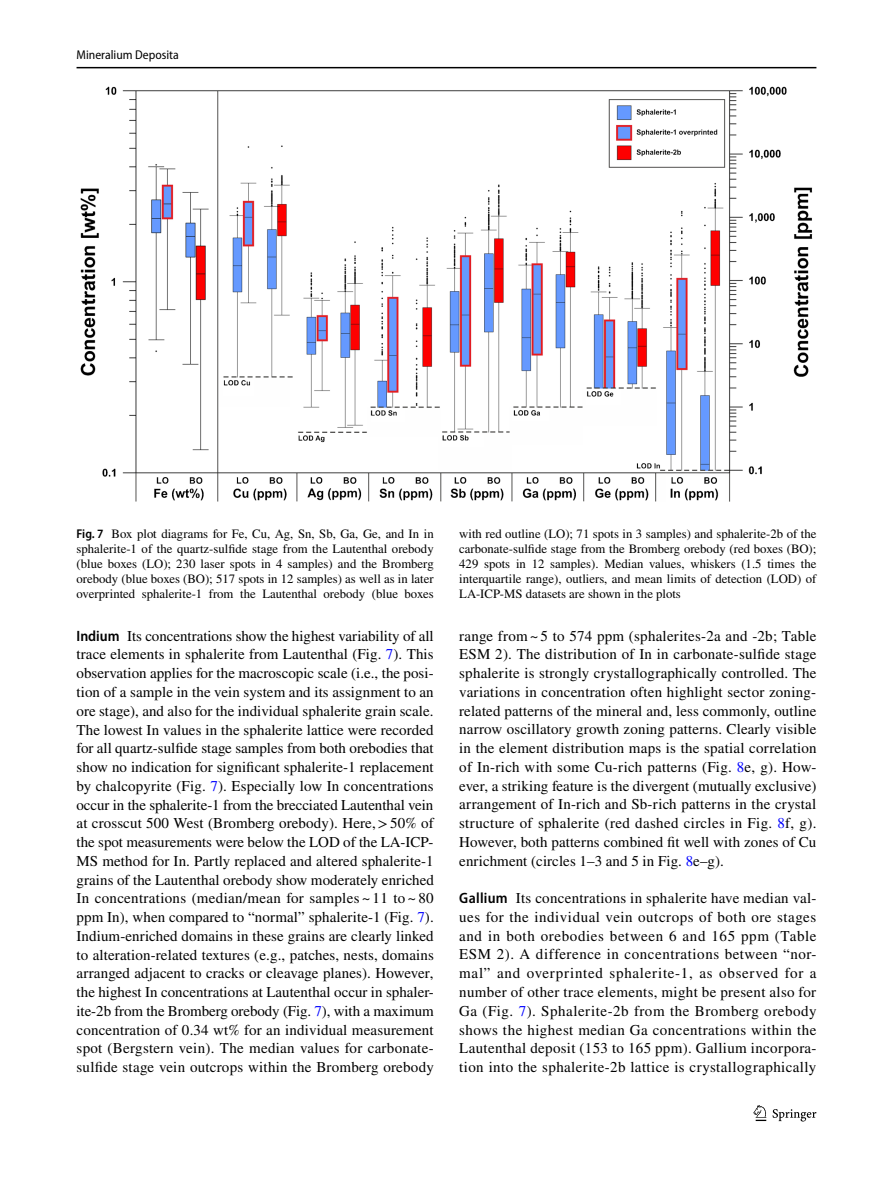
<style>
.page{position:relative;width:893px;height:1187px;background:#fff}
.page>*{position:absolute;margin:0;border:0;box-sizing:border-box;transform-origin:0 0}
.t1{font:15px/18.8px "STIX";letter-spacing:.015em;color:#000;text-align:justify}
.t2{font:12.75px/15px "STIX";color:#000;text-align:justify}
.t3{font:semi-condensed 12.75px "Myriad Pro";color:#000}
.s1{font-family:"Myriad Pro";font-weight:600;font-stretch:semi-condensed}
.s2{color:#00f}
</style>
<div class="page">
<hr style="left:77px;top:67px;width:739px;height:1px;background:#000">
<svg style="left:753px;top:1105px;width:13px;height:15px"></svg>
<svg style="left:773px;top:1109px;width:43px;height:12px"></svg>
<img style="left:81px;top:87px;width:731px;height:415px">
<p class="t3" style="left:77px;top:48px;width:104px">Mineralium Deposita</p>
<p class="t2" style="left:77px;top:527px;width:359px"><span class="s1">Fig. 7</span> Box plot diagrams for Fe, Cu, Ag, Sn, Sb, Ga, Ge, and In in sphalerite-1 of the quartz-sulfide stage from the Lautenthal orebody (blue boxes (LO); 230 laser spots in 4 samples) and the Bromberg orebody (blue boxes (BO); 517 spots in 12 samples) as well as in later overprinted sphalerite-1 from the Lautenthal orebody (blue boxes</p>
<p class="t2" style="left:459px;top:527px;width:359px">with red outline (LO); 71 spots in 3 samples) and sphalerite-2b of the carbonate-sulfide stage from the Bromberg orebody (red boxes (BO); 429 spots in 12 samples). Median values, whiskers (1.5 times the interquartile range), outliers, and mean limits of detection (LOD) of LA-ICP-MS datasets are shown in the plots</p>
<p class="t1" style="left:77px;top:627px;width:359px"><span class="s1">Indium</span> Its concentrations show the highest variability of all trace elements in sphalerite from Lautenthal (Fig. <span class="s2">7</span>). This observation applies for the macroscopic scale (i.e., the posi&shy;tion of a sample in the vein system and its assignment to an ore stage), and also for the individual sphalerite grain scale.<br>The lowest In values in the sphalerite lattice were recorded for all quartz-sulfide stage samples from both orebodies that show no indication for significant sphalerite-1 replacement by chalcopyrite (Fig. <span class="s2">7</span>). Especially low In concentrations occur in the sphalerite-1 from the brecciated Lautenthal vein at crosscut 500 West (Bromberg orebody). Here,&gt;50% of the spot measurements were below the LOD of the LA-ICP-MS method for In. Partly replaced and altered sphalerite-1 grains of the Lautenthal orebody show moderately enriched In concentrations (median/mean for samples ~ 11 to ~ 80 ppm In), when compared to “normal” sphalerite-1 (Fig. <span class="s2">7</span>).<br>Indium-enriched domains in these grains are clearly linked to alteration-related textures (e.g., patches, nests, domains arranged adjacent to cracks or cleavage planes). However, the highest In concentrations at Lautenthal occur in sphaler&shy;ite-2b from the Bromberg orebody (Fig. <span class="s2">7</span>), with a maximum concentration of 0.34 wt% for an individual measurement spot (Bergstern vein). The median values for carbonate&shy;sulfide stage vein outcrops within the Bromberg orebody</p>
<p class="t1" style="left:459px;top:627px;width:359px">range from~ 5 to 574 ppm (sphalerites-2a and -2b; Table ESM 2). The distribution of In in carbonate-sulfide stage sphalerite is strongly crystallographically controlled. The variations in concentration often highlight sector zoning&shy;related patterns of the mineral and, less commonly, outline narrow oscillatory growth zoning patterns. Clearly visible in the element distribution maps is the spatial correlation of In-rich with some Cu-rich patterns (Fig. <span class="s2">8</span>e, g). How&shy;ever, a striking feature is the divergent (mutually exclusive) arrangement of In-rich and Sb-rich patterns in the crystal structure of sphalerite (red dashed circles in Fig. <span class="s2">8</span>f, g).<br>However, both patterns combined fit well with zones of Cu enrichment (circles 1–3 and 5 in Fig. <span class="s2">8</span>e–g).</p>
<p class="t1" style="left:459px;top:889px;width:359px"><span class="s1">Gallium</span> Its concentrations in sphalerite have median val&shy;ues for the individual vein outcrops of both ore stages and in both orebodies between 6 and 165 ppm (Table ESM 2). A difference in concentrations between “nor&shy;mal” and overprinted sphalerite-1, as observed for a number of other trace elements, might be present also for Ga (Fig. <span class="s2">7</span>). Sphalerite-2b from the Bromberg orebody shows the highest median Ga concentrations within the Lautenthal deposit (153 to 165 ppm). Gallium incorpora&shy;tion into the sphalerite-2b lattice is crystallographically</p>
</div>
